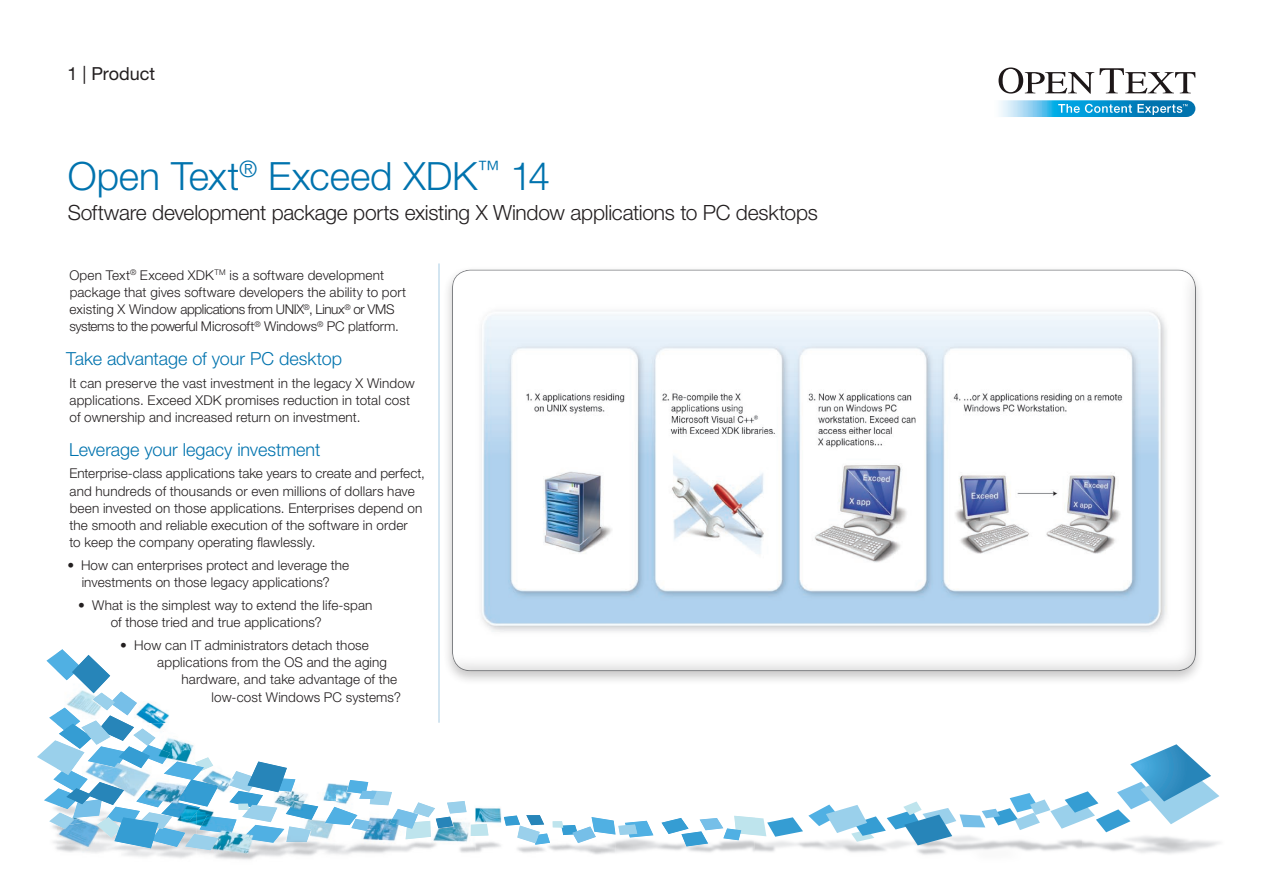
<style>
.page{position:relative;width:1263px;height:893px;background:#fff}
.page>*{position:absolute;margin:0;border:0;box-sizing:border-box;transform-origin:0 0}
.Header_1{font:300 39px "Helvetica Neue LT Std";color:#0073ae}
.Header_2{font:300 21px "Helvetica Neue LT Std";letter-spacing:-.015em;color:#231f20}
.Header_3{font:300 18px "Helvetica Neue LT Std";letter-spacing:-.005em;color:#0073ae}
.t1{font:18px "Helvetica Neue LT Std";letter-spacing:-.005em;color:#231f20}
.Body{font:300 13.5px/17.2px "Helvetica Neue LT Std";letter-spacing:.01em;color:#231f20}
</style>
<div class="page">
<svg style="left:998px;top:68px;width:197px;height:26px"></svg>
<svg style="left:999px;top:100px;width:196px;height:17px;background:#4cadd9"></svg>
<img style="left:755px;top:846px;width:327px;height:9px">
<svg style="left:755px;top:744px;width:464px;height:102px"></svg>
<img style="left:196px;top:783px;width:140px;height:77px">
<img style="left:336px;top:782px;width:33px;height:19px">
<img style="left:336px;top:801px;width:140px;height:54px">
<img style="left:476px;top:807px;width:139px;height:48px">
<img style="left:615px;top:815px;width:140px;height:38px">
<img style="left:351px;top:819px;width:21px;height:12px">
<img style="left:370px;top:790px;width:22px;height:15px">
<img style="left:681px;top:831px;width:27px;height:15px">
<img style="left:661px;top:818px;width:28px;height:16px">
<img style="left:734px;top:816px;width:21px;height:19px">
<img style="left:406px;top:821px;width:25px;height:18px">
<img style="left:390px;top:809px;width:28px;height:20px">
<img style="left:471px;top:824px;width:17px;height:12px">
<svg style="left:504px;top:815px;width:149px;height:30px"></svg>
<svg style="left:37px;top:649px;width:281px;height:201px"></svg>
<img style="left:242px;top:805px;width:35px;height:17px">
<img style="left:141px;top:812px;width:31px;height:17px">
<img style="left:57px;top:812px;width:17px;height:17px">
<img style="left:517px;top:825px;width:23px;height:18px">
<img style="left:572px;top:826px;width:24px;height:17px">
<img style="left:93px;top:693px;width:22px;height:17px">
<img style="left:57px;top:741px;width:28px;height:34px">
<img style="left:97px;top:817px;width:17px;height:21px">
<img style="left:185px;top:834px;width:34px;height:16px">
<img style="left:81px;top:720px;width:30px;height:25px">
<img style="left:436px;top:817px;width:17px;height:11px">
<img style="left:504px;top:815px;width:16px;height:11px">
<img style="left:591px;top:817px;width:24px;height:17px">
<img style="left:447px;top:801px;width:20px;height:13px">
<img style="left:413px;top:802px;width:22px;height:15px">
<img style="left:347px;top:780px;width:21px;height:13px">
<img style="left:700px;top:818px;width:23px;height:12px">
<img style="left:359px;top:791px;width:18px;height:8px">
<img style="left:526px;top:815px;width:18px;height:10px">
<img style="left:287px;top:778px;width:8px;height:14px">
<img style="left:723px;top:828px;width:18px;height:12px">
<img style="left:247px;top:761px;width:40px;height:31px">
<img style="left:325px;top:807px;width:32px;height:18px">
<img style="left:114px;top:817px;width:44px;height:31px">
<hr style="left:439px;top:263px;width:1px;height:460px;background:#529ac8">
<div style="left:437px;top:264px;width:5px;height:459px;background:#231f20;opacity:.15"></div>
<div style="left:443px;top:266px;width:762px;height:420px;background:#231f20;opacity:.25"></div>
<div style="left:451px;top:269px;width:746px;height:402px;background:#231f20;opacity:.15"></div>
<img style="left:475px;top:304px;width:697px;height:335px">
<p class="t1" style="left:68px;top:63px;width:89px">1 | Product</p>
<p class="Header_1" style="left:68px;top:152px;width:484px">Open Text<sup>®</sup> Exceed XDK<sup>™</sup> 14</p>
<p class="Header_2" style="left:68px;top:200px;width:751px">Software development package ports existing X Window applications to PC desktops</p>
<p class="Body" style="left:69px;top:266px;width:338px">Open Text<sup>®</sup> Exceed XDK<sup>TM</sup> is a software development package that gives software developers the ability to port existing X Window applications from UNIX<sup>®</sup>, Linux<sup>®</sup> or VMS systems to the powerful Microsoft<sup>®</sup> Windows<sup>®</sup> PC platform.</p>
<p class="Header_3" style="left:66px;top:348px;width:277px">Take advantage of your PC desktop</p>
<p class="Body" style="left:69px;top:374px;width:347px">It can preserve the vast investment in the legacy X Window applications. Exceed XDK promises reduction in total cost of ownership and increased return on investment.</p>
<p class="Header_3" style="left:69px;top:438px;width:253px">Leverage your legacy investment</p>
<p class="Body" style="left:70px;top:465px;width:357px">Enterprise-class applications take years to create and perfect, and hundreds of thousands or even millions of dollars have been invested on those applications. Enterprises depend on the smooth and reliable execution of the software in order<br>to keep the company operating flawlessly.</p>
<p class="Body" style="left:68px;top:556px;width:283px;text-align:center">• How can enterprises protect and leverage the investments on those legacy applications?</p>
<p class="Body" style="left:111px;top:596px;width:263px;text-indent:-33px">• What is the simplest way to extend the life-span of those tried and true applications?</p>
<p class="Body" style="left:120px;top:636px;width:250px">• How can IT administrators detach those</p>
<p class="Body" style="left:157px;top:653px;width:231px">applications from the OS and the aging</p>
<p class="Body" style="left:181px;top:671px;width:217px">hardware, and take advantage of the</p>
<p class="Body" style="left:212px;top:688px;width:191px">low-cost Windows PC systems?</p>
</div>
